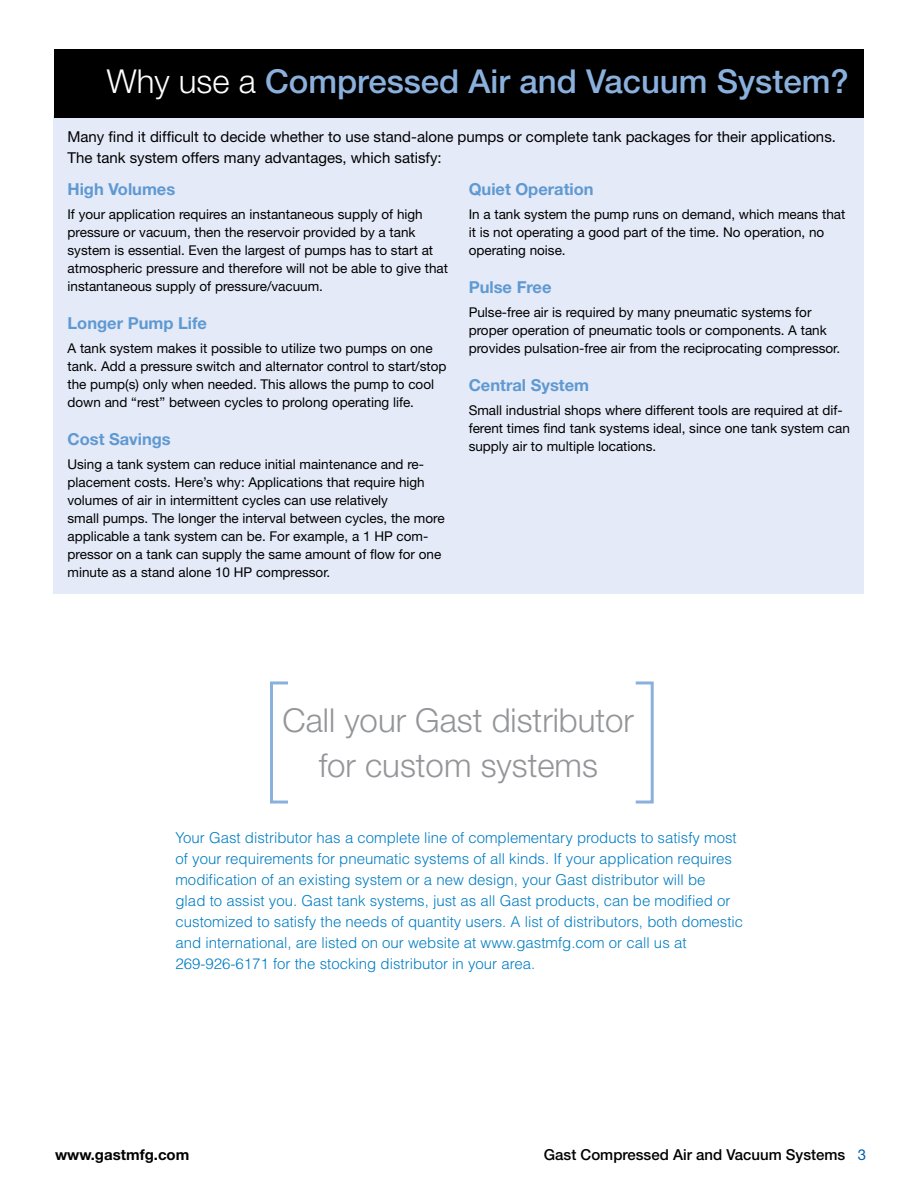
<style>
.page{position:relative;width:918px;height:1188px;background:#fff}
.page>*{position:absolute;margin:0;border:0;box-sizing:border-box;transform-origin:0 0}
.t1{font:300 33px/45px "Helvetica Neue";color:#939598;text-align:center}
.t2{font:500 33px "Helvetica Neue";color:#8ab0dd}
.t3{font:700 16.5px "Helvetica Neue";color:#5f99d2}
.t4{font:500 15.15px "Helvetica Neue";color:#000}
.t5{font:300 15px/21px "Helvetica LT Std";color:#007dc3}
.t6{font:15px/21px "Helvetica Neue";color:#000}
.t7{font:700 15px "Helvetica Neue";color:#000}
.t8{font:13.5px/18px "Helvetica Neue";color:#000}
.s1{font-weight:300;color:#fff}
.s2{font-weight:400;font-size:15px;color:#0061aa}
</style>
<div class="page">
<div style="left:54px;top:115px;width:810px;height:479px;background:#e4eaf7"></div>
<div style="left:270px;top:681px;width:20px;height:123px;border:3px solid #8ab0dd"></div>
<div style="left:634px;top:681px;width:20px;height:123px;border:3px solid #8ab0dd"></div>
<div style="left:54px;top:49px;width:810px;height:68px;background:#000"></div>
<h1 class="t2" style="left:107px;top:62px;width:744px"><span class="s1">Why use a</span> Compressed Air and Vacuum System?</h1>
<p class="t6" style="left:68px;top:126px;width:770px">Many find it difficult to decide whether to use stand-alone pumps or complete tank packages for their applications.<br>The tank system offers many advantages, which satisfy:</p>
<p class="t3" style="left:68px;top:179px;width:109px">High Volumes</p>
<p class="t8" style="left:68px;top:205px;width:382px">If your application requires an instantaneous supply of high pressure or vacuum, then the reservoir provided by a tank system is essential. Even the largest of pumps has to start at atmospheric pressure and therefore will not be able to give that instantaneous supply of pressure/vacuum.</p>
<p class="t3" style="left:68px;top:313px;width:141px">Longer Pump Life</p>
<p class="t8" style="left:68px;top:339px;width:381px">A tank system makes it possible to utilize two pumps on one tank. Add a pressure switch and alternator control to start/stop the pump(s) only when needed. This allows the pump to cool down and “rest” between cycles to prolong operating life.</p>
<p class="t3" style="left:68px;top:429px;width:105px">Cost Savings</p>
<p class="t8" style="left:68px;top:455px;width:379px">Using a tank system can reduce initial maintenance and re&shy;placement costs. Here’s why: Applications that require high volumes of air in intermittent cycles can use relatively<br>small pumps. The longer the interval between cycles, the more applicable a tank system can be. For example, a 1 HP com&shy;pressor on a tank can supply the same amount of flow for one minute as a stand alone 10 HP compressor.</p>
<p class="t3" style="left:469px;top:179px;width:126px">Quiet Operation</p>
<p class="t8" style="left:469px;top:205px;width:378px">In a tank system the pump runs on demand, which means that it is not operating a good part of the time. No operation, no operating noise.</p>
<p class="t3" style="left:469px;top:277px;width:84px">Pulse Free</p>
<p class="t8" style="left:469px;top:303px;width:373px">Pulse-free air is required by many pneumatic systems for proper operation of pneumatic tools or components. A tank provides pulsation-free air from the reciprocating compressor.</p>
<p class="t3" style="left:469px;top:375px;width:122px">Central System</p>
<p class="t8" style="left:469px;top:401px;width:383px">Small industrial shops where different tools are required at dif&shy;ferent times find tank systems ideal, since one tank system can supply air to multiple locations.</p>
<h1 class="t1" style="left:283px;top:697px;width:353px">Call your Gast distributor for custom systems</h1>
<p class="t5" style="left:176px;top:827px;width:569px">Your Gast distributor has a complete line of complementary products to satisfy most of your requirements for pneumatic systems of all kinds. If your application requires modification of an existing system or a new design, your Gast distributor will be<br>glad to assist you. Gast tank systems, just as all Gast products, can be modified or customized to satisfy the needs of quantity users. A list of distributors, both domestic and international, are listed on our website at www.gastmfg.com or call us at 269-926-6171 for the stocking distributor in your area.</p>
<p class="t7" style="left:55px;top:1145px;width:136px">www.gastmfg.com</p>
<p class="t4" style="left:544px;top:1146px;width:324px">Gast Compressed Air and Vacuum Systems <span class="s2">3</span></p>
</div>
